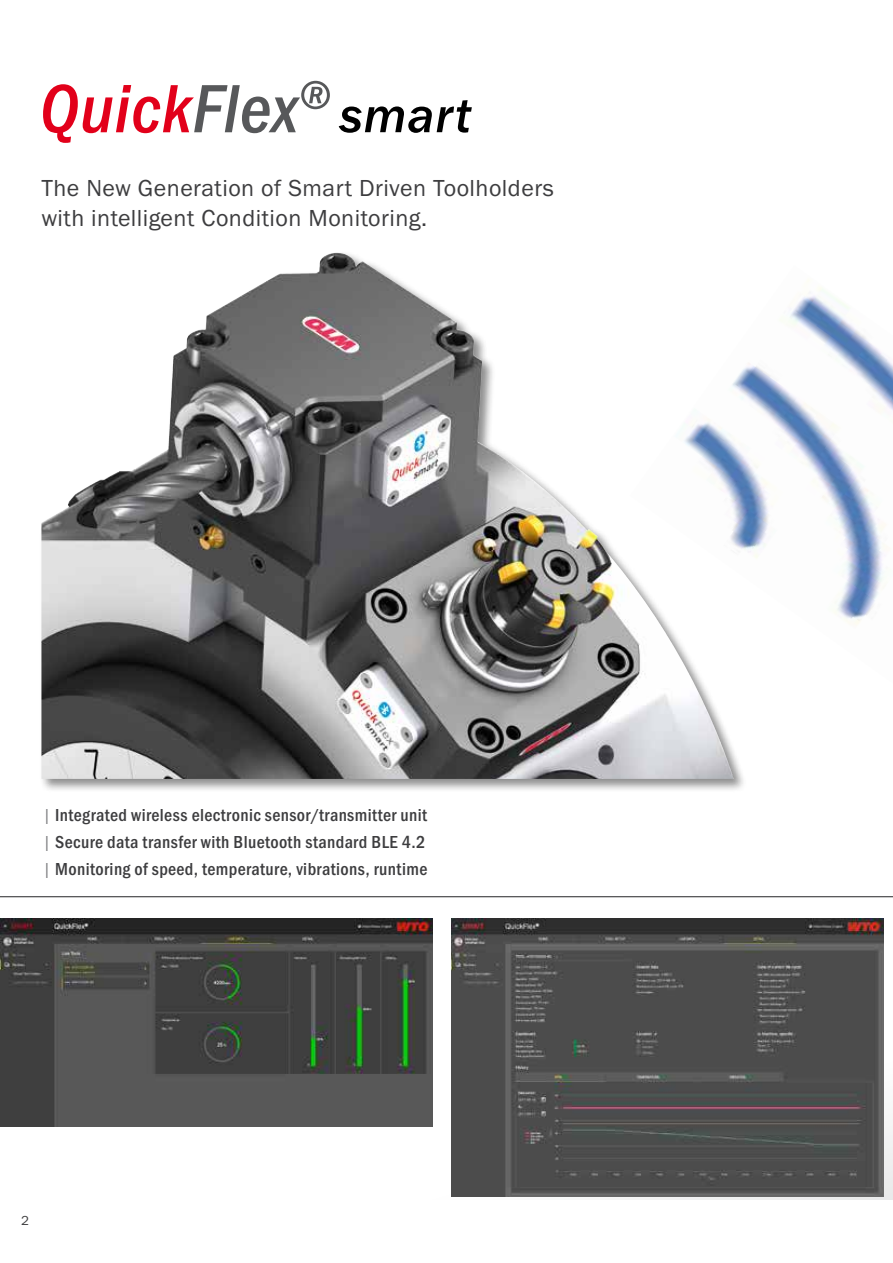
<style>
.page{position:relative;width:893px;height:1263px;background:#fff}
.page>*{position:absolute;margin:0;border:0;box-sizing:border-box;transform-origin:0 0}
.t1{font:24px/30px "Franklin Gothic URW Boo";letter-spacing:.02em;color:#3d3d3f}
.t2{font:500 18px/27px "Franklin Gothic URW Con";letter-spacing:.02em;color:#3d3d3f;text-align:justify}
.t3{font:13.5px "Franklin Gothic URW Boo";color:#3d3d3f}
.s1{font-family:"Franklin Gothic URW Con Boo";font-weight:400;color:#7b7c7e}
</style>
<div class="page">
<div style="left:39px;top:251px;width:708px;height:542px;background:#000;opacity:.45"></div>
<img style="left:232px;top:253px;width:100px;height:48px">
<img style="left:630px;top:265px;width:263px;height:418px">
<hr style="left:0;top:896px;width:893px;height:1px;background:#3d3d3f">
<svg style="left:339px;top:100px;width:133px;height:33px"></svg>
<svg style="left:43px;top:81px;width:287px;height:61px"></svg>
<img style="left:1px;top:918px;width:432px;height:209px">
<img style="left:452px;top:918px;width:432px;height:278px">
<h1 class="t1" style="left:41px;top:172px;width:514px">The New Generation of Smart Driven Toolholders with intelligent Condition Monitoring.</h1>
<p class="t2" style="left:43px;top:801px;width:386px"><span class="s1">|</span> Integrated wireless electronic sensor/transmitter unit <span class="s1">|</span> Secure data transfer with Bluetooth standard BLE 4.2 <span class="s1">|</span> Monitoring of speed, temperature, vibrations, runtime</p>
<p class="t3" style="left:21px;top:1212px;width:9px">2</p>
</div>
